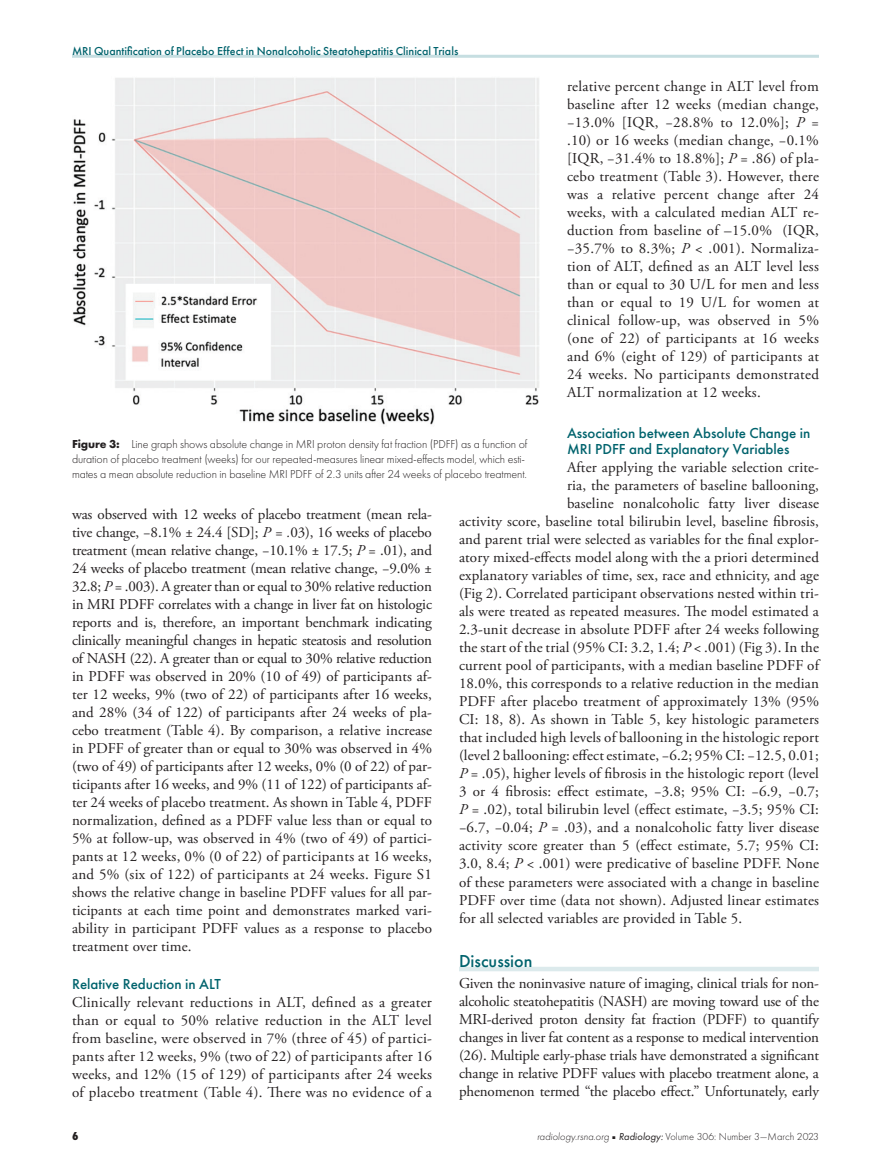
<style>
.page{position:relative;width:891px;height:1175px;background:#fff}
.page>*{position:absolute;margin:0;border:0;box-sizing:border-box;transform-origin:0 0}
.t1{font:500 18px "Futura PT";color:#00636d}
.t2{font:15px/18px "Adobe Garamond Pro";letter-spacing:.01em;color:#231f20;text-align:justify}
.t3{font:500 15px/16.5px "Futura PT";color:#00636d}
.t4{font:300 12px/15px "Futura PT";letter-spacing:-.01em;color:#231f20}
.t5{font:500 12px "Futura PT";color:#00636d}
.t6{font:800 12px "Futura PT Cond";color:#231f20}
.t7{font:300 10.5px "Futura PT";color:#231f20}
.s1{font-style:italic}
.s2{font-weight:700}
.s3{font-family:"Times New Roman";font-weight:400;font-size:6px}
.s4{font-weight:400;font-style:italic}
</style>
<div class="page">
<hr style="left:72px;top:55px;width:747px;height:3px;background:#c6dee1">
<div style="left:459px;top:966px;width:360px;height:5px;background:#dceaec"></div>
<img style="left:72px;top:78px;width:467px;height:347px">
<p class="t5" style="left:72px;top:44px;width:388px">MRI Quantification of Placebo Effect in Nonalcoholic Steatohepatitis Clinical Trials</p>
<p class="t2" style="left:567px;top:78px;width:254px">relative percent change in ALT level from baseline after 12 weeks (median change, −13.0% [IQR, −28.8% to 12.0%]; <span class="s1">P</span> = .10) or 16 weeks (median change, −0.1% [IQR, −31.4% to 18.8%]; <span class="s1">P</span> = .86) of pla&shy;cebo treatment (Table 3). However, there was a relative percent change after 24 weeks, with a calculated median ALT re&shy;duction from baseline of –15.0% (IQR, −35.7% to 8.3%; <span class="s1">P</span> &lt; .001). Normaliza&shy;tion of ALT, defined as an ALT level less than or equal to 30 U/L for men and less than or equal to 19 U/L for women at clinical follow-up, was observed in 5% (one of 22) of participants at 16 weeks and 6% (eight of 129) of participants at 24 weeks. No participants demonstrated ALT normalization at 12 weeks.</p>
<p class="t3" style="left:567px;top:424px;width:245px">Association between Absolute Change in<br>MRI PDFF and Explanatory Variables</p>
<p class="t2" style="left:567px;top:459px;width:254px">After applying the variable selection crite-</p>
<p class="t2" style="left:567px;top:477px;width:254px">ria, the parameters of baseline ballooning,</p>
<p class="t2" style="left:567px;top:495px;width:254px">baseline nonalcoholic fatty liver disease</p>
<p class="t2" style="left:459px;top:513px;width:362px">activity score, baseline total bilirubin level, baseline fibrosis,</p>
<p class="t2" style="left:459px;top:531px;width:361px">and parent trial were selected as variables for the final explor-</p>
<p class="t2" style="left:459px;top:549px;width:362px">atory mixed-effects model along with the a priori determined</p>
<p class="t2" style="left:459px;top:567px;width:362px">explanatory variables of time, sex, race and ethnicity, and age</p>
<p class="t2" style="left:459px;top:585px;width:362px">(Fig 2). Correlated participant observations nested within tri-</p>
<p class="t2" style="left:459px;top:603px;width:362px">als were treated as repeated measures. The model estimated a</p>
<p class="t2" style="left:459px;top:621px;width:361px">2.3-unit decrease in absolute PDFF after 24 weeks following</p>
<p class="t2" style="left:459px;top:639px;width:362px">the start of the trial (95% CI: 3.2, 1.4; <span class="s1">P</span> &lt; .001) (Fig 3). In the</p>
<p class="t2" style="left:459px;top:657px;width:362px">current pool of participants, with a median baseline PDFF of</p>
<p class="t2" style="left:459px;top:675px;width:361px">18.0%, this corresponds to a relative reduction in the median</p>
<p class="t2" style="left:459px;top:693px;width:362px">PDFF after placebo treatment of approximately 13% (95%</p>
<p class="t2" style="left:459px;top:711px;width:362px">CI: 18, 8). As shown in Table 5, key histologic parameters</p>
<p class="t2" style="left:459px;top:729px;width:362px">that included high levels of ballooning in the histologic report</p>
<p class="t2" style="left:459px;top:747px;width:362px">(level 2 ballooning: effect estimate, −6.2; 95% CI: −12.5, 0.01;</p>
<p class="t2" style="left:459px;top:765px;width:361px"><span class="s1">P</span> = .05), higher levels of fibrosis in the histologic report (level</p>
<p class="t2" style="left:459px;top:783px;width:361px">3 or 4 fibrosis: effect estimate, −3.8; 95% CI: −6.9, −0.7;</p>
<p class="t2" style="left:459px;top:801px;width:362px"><span class="s1">P</span> = .02), total bilirubin level (effect estimate, −3.5; 95% CI:</p>
<p class="t2" style="left:459px;top:819px;width:362px">−6.7, −0.04; <span class="s1">P</span> = .03), and a nonalcoholic fatty liver disease</p>
<p class="t2" style="left:459px;top:837px;width:361px">activity score greater than 5 (effect estimate, 5.7; 95% CI:</p>
<p class="t2" style="left:459px;top:855px;width:362px">3.0, 8.4; <span class="s1">P</span> &lt; .001) were predicative of baseline PDFF. None</p>
<p class="t2" style="left:459px;top:873px;width:362px">of these parameters were associated with a change in baseline</p>
<p class="t2" style="left:459px;top:891px;width:362px">PDFF over time (data not shown). Adjusted linear estimates</p>
<p class="t2" style="left:459px;top:909px;width:285px">for all selected variables are provided in Table 5.</p>
<p class="t1" style="left:459px;top:950px;width:75px">Discussion</p>
<p class="t2" style="left:459px;top:974px;width:362px">Given the noninvasive nature of imaging, clinical trials for non&shy;alcoholic steatohepatitis (NASH) are moving toward use of the MRI-derived proton density fat fraction (PDFF) to quantify changes in liver fat content as a response to medical intervention (26). Multiple early-phase trials have demonstrated a significant change in relative PDFF values with placebo treatment alone, a phenomenon termed “the placebo effect.” Unfortunately, early</p>
<p class="t4" style="left:72px;top:436px;width:457px"><span class="s2">Figure 3:</span> Line graph shows absolute change in MRI proton density fat fraction (PDFF) as a function of duration of placebo treatment (weeks) for our repeated-measures linear mixed-effects model, which esti&shy;mates a mean absolute reduction in baseline MRI PDFF of 2.3 units after 24 weeks of placebo treatment.</p>
<p class="t2" style="left:72px;top:505px;width:362px">was observed with 12 weeks of placebo treatment (mean rela&shy;tive change, −8.1% ± 24.4 [SD]; <span class="s1">P = .</span>03), 16 weeks of placebo treatment (mean relative change, −10.1% ± 17.5; <span class="s1">P</span> = .01), and 24 weeks of placebo treatment (mean relative change, −9.0% ± 32.8; <span class="s1">P</span> = .003). A greater than or equal to 30% relative reduction in MRI PDFF correlates with a change in liver fat on histologic reports and is, therefore, an important benchmark indicating clinically meaningful changes in hepatic steatosis and resolution of NASH (22). A greater than or equal to 30% relative reduction in PDFF was observed in 20% (10 of 49) of participants af&shy;ter 12 weeks, 9% (two of 22) of participants after 16 weeks, and 28% (34 of 122) of participants after 24 weeks of pla&shy;cebo treatment (Table 4). By comparison, a relative increase in PDFF of greater than or equal to 30% was observed in 4% (two of 49) of participants after 12 weeks, 0% (0 of 22) of par&shy;ticipants after 16 weeks, and 9% (11 of 122) of participants af&shy;ter 24 weeks of placebo treatment. As shown in Table 4, PDFF normalization, defined as a PDFF value less than or equal to 5% at follow-up, was observed in 4% (two of 49) of partici&shy;pants at 12 weeks, 0% (0 of 22) of participants at 16 weeks, and 5% (six of 122) of participants at 24 weeks. Figure S1 shows the relative change in baseline PDFF values for all par&shy;ticipants at each time point and demonstrates marked vari&shy;ability in participant PDFF values as a response to placebo treatment over time.</p>
<p class="t3" style="left:72px;top:975px;width:150px">Relative Reduction in ALT</p>
<p class="t2" style="left:72px;top:993px;width:362px">Clinically relevant reductions in ALT, defined as a greater than or equal to 50% relative reduction in the ALT level from baseline, were observed in 7% (three of 45) of partici&shy;pants after 12 weeks, 9% (two of 22) of participants after 16 weeks, and 12% (15 of 129) of participants after 24 weeks of placebo treatment (Table 4). There was no evidence of a</p>
<p class="t6" style="left:72px;top:1129px;width:8px">6</p>
<p class="t7" style="left:537px;top:1131px;width:283px"><span class="s1">radiology.rsna.org</span> <span class="s3">■</span> <span class="s4">Radiology:</span> Volume 306: Number 3—March 2023</p>
</div>
